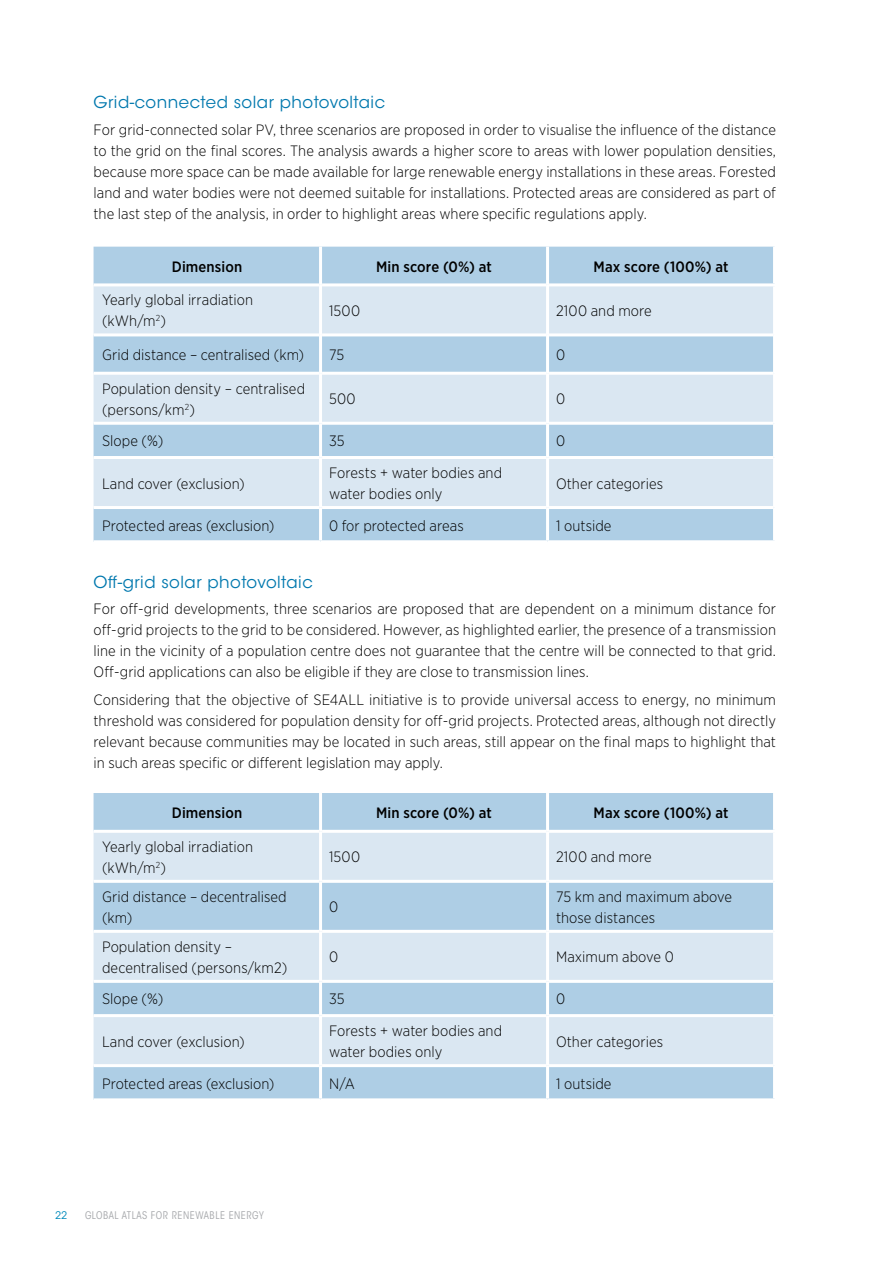
<style>
.page{position:relative;width:893px;height:1263px;background:#fff}
.page>*{position:absolute;margin:0;border:0;box-sizing:border-box;transform-origin:0 0}
.t1{font:16.5px "ITC Avant Garde Std";letter-spacing:.03em;color:#0078ae}
.t2{font:300 15px/21px "Gotham Narrow";letter-spacing:.005em;color:#000}
.t3{font:500 15px "Gotham Narrow";letter-spacing:.005em;color:#000}
.t4{font:condensed 10.5px "ITC Avant Garde Std";letter-spacing:.05em;color:#a7a9ac}
.t5{font:10.5px "ITC Avant Garde Std";color:#008abb}
</style>
<div class="page">
<div style="left:94px;top:247px;width:679px;height:293px;background:#aecee5"></div>
<svg style="left:94px;top:286px;width:679px;height:220px;background:#ccdfed"></svg>
<hr style="left:94px;top:283px;width:225px;height:3px;background:#fff">
<hr style="left:322px;top:283px;width:224px;height:3px;background:#fff">
<hr style="left:549px;top:283px;width:227px;height:3px;background:#fff">
<hr style="left:94px;top:333px;width:225px;height:3px;background:#fff">
<hr style="left:322px;top:333px;width:224px;height:3px;background:#fff">
<hr style="left:549px;top:333px;width:224px;height:3px;background:#fff">
<hr style="left:94px;top:372px;width:225px;height:3px;background:#fff">
<hr style="left:322px;top:372px;width:224px;height:3px;background:#fff">
<hr style="left:549px;top:372px;width:224px;height:3px;background:#fff">
<hr style="left:94px;top:422px;width:225px;height:3px;background:#fff">
<hr style="left:322px;top:422px;width:224px;height:3px;background:#fff">
<hr style="left:549px;top:422px;width:224px;height:3px;background:#fff">
<hr style="left:94px;top:456px;width:225px;height:3px;background:#fff">
<hr style="left:322px;top:456px;width:224px;height:3px;background:#fff">
<hr style="left:549px;top:456px;width:224px;height:3px;background:#fff">
<hr style="left:94px;top:506px;width:225px;height:3px;background:#fff">
<hr style="left:322px;top:506px;width:224px;height:3px;background:#fff">
<hr style="left:549px;top:506px;width:224px;height:3px;background:#fff">
<hr style="left:319px;top:247px;width:3px;height:38px;background:#fff">
<hr style="left:546px;top:247px;width:3px;height:38px;background:#fff">
<hr style="left:319px;top:285px;width:3px;height:50px;background:#fff">
<hr style="left:546px;top:285px;width:3px;height:50px;background:#fff">
<hr style="left:319px;top:335px;width:3px;height:38px;background:#fff">
<hr style="left:546px;top:335px;width:3px;height:38px;background:#fff">
<hr style="left:319px;top:373px;width:3px;height:50px;background:#fff">
<hr style="left:546px;top:373px;width:3px;height:50px;background:#fff">
<hr style="left:319px;top:423px;width:3px;height:34px;background:#fff">
<hr style="left:546px;top:423px;width:3px;height:34px;background:#fff">
<hr style="left:319px;top:457px;width:3px;height:50px;background:#fff">
<hr style="left:546px;top:457px;width:3px;height:50px;background:#fff">
<hr style="left:319px;top:507px;width:3px;height:33px;background:#fff">
<hr style="left:546px;top:507px;width:3px;height:33px;background:#fff">
<div style="left:94px;top:793px;width:679px;height:305px;background:#aecee5"></div>
<svg style="left:94px;top:833px;width:679px;height:231px;background:#cadeed"></svg>
<hr style="left:94px;top:830px;width:225px;height:3px;background:#fff">
<hr style="left:322px;top:830px;width:224px;height:3px;background:#fff">
<hr style="left:549px;top:830px;width:227px;height:3px;background:#fff">
<hr style="left:94px;top:880px;width:225px;height:3px;background:#fff">
<hr style="left:322px;top:880px;width:224px;height:3px;background:#fff">
<hr style="left:549px;top:880px;width:224px;height:3px;background:#fff">
<hr style="left:94px;top:930px;width:225px;height:3px;background:#fff">
<hr style="left:322px;top:930px;width:224px;height:3px;background:#fff">
<hr style="left:549px;top:930px;width:224px;height:3px;background:#fff">
<hr style="left:94px;top:980px;width:225px;height:3px;background:#fff">
<hr style="left:322px;top:980px;width:224px;height:3px;background:#fff">
<hr style="left:549px;top:980px;width:224px;height:3px;background:#fff">
<hr style="left:94px;top:1014px;width:225px;height:3px;background:#fff">
<hr style="left:322px;top:1014px;width:224px;height:3px;background:#fff">
<hr style="left:549px;top:1014px;width:224px;height:3px;background:#fff">
<hr style="left:94px;top:1064px;width:225px;height:3px;background:#fff">
<hr style="left:322px;top:1064px;width:224px;height:3px;background:#fff">
<hr style="left:549px;top:1064px;width:224px;height:3px;background:#fff">
<hr style="left:319px;top:793px;width:3px;height:38px;background:#fff">
<hr style="left:546px;top:793px;width:3px;height:38px;background:#fff">
<hr style="left:319px;top:831px;width:3px;height:50px;background:#fff">
<hr style="left:546px;top:831px;width:3px;height:50px;background:#fff">
<hr style="left:319px;top:881px;width:3px;height:50px;background:#fff">
<hr style="left:546px;top:881px;width:3px;height:50px;background:#fff">
<hr style="left:319px;top:931px;width:3px;height:50px;background:#fff">
<hr style="left:546px;top:931px;width:3px;height:50px;background:#fff">
<hr style="left:319px;top:981px;width:3px;height:34px;background:#fff">
<hr style="left:546px;top:981px;width:3px;height:34px;background:#fff">
<hr style="left:319px;top:1015px;width:3px;height:50px;background:#fff">
<hr style="left:546px;top:1015px;width:3px;height:50px;background:#fff">
<hr style="left:319px;top:1065px;width:3px;height:33px;background:#fff">
<hr style="left:546px;top:1065px;width:3px;height:33px;background:#fff">
<p class="t1" style="left:94px;top:92px;width:293px">Grid-connected solar photovoltaic</p>
<p class="t2" style="left:94px;top:118px;width:684px;text-align:justify">For grid-connected solar PV, three scenarios are proposed in order to visualise the influence of the distance to the grid on the final scores. The analysis awards a higher score to areas with lower population densities, because more space can be made available for large renewable energy installations in these areas. Forested land and water bodies were not deemed suitable for installations. Protected areas are considered as part of the last step of the analysis, in order to highlight areas where specific regulations apply.</p>
<p class="t3" style="left:172px;top:257px;width:72px">Dimension</p>
<p class="t3" style="left:376px;top:257px;width:117px">Min score (0%) at</p>
<p class="t3" style="left:593px;top:257px;width:137px">Max score (100%) at</p>
<p class="t2" style="left:102px;top:289px;width:152px">Yearly global irradiation (kWh/m<sup>2</sup>)</p>
<p class="t2" style="left:329px;top:300px;width:33px">1500</p>
<p class="t2" style="left:556px;top:300px;width:97px">2100 and more</p>
<p class="t2" style="left:102px;top:344px;width:204px">Grid distance – centralised (km)</p>
<p class="t2" style="left:329px;top:344px;width:17px">75</p>
<p class="t2" style="left:556px;top:344px;width:11px">0</p>
<p class="t2" style="left:102px;top:378px;width:205px">Population density – centralised (persons/km<sup>2</sup>)</p>
<p class="t2" style="left:329px;top:388px;width:28px">500</p>
<p class="t2" style="left:556px;top:388px;width:11px">0</p>
<p class="t2" style="left:102px;top:430px;width:63px">Slope (%)</p>
<p class="t2" style="left:329px;top:430px;width:17px">35</p>
<p class="t2" style="left:556px;top:430px;width:11px">0</p>
<p class="t2" style="left:102px;top:472px;width:144px">Land cover (exclusion)</p>
<p class="t2" style="left:329px;top:462px;width:175px">Forests + water bodies and water bodies only</p>
<p class="t2" style="left:556px;top:472px;width:109px">Other categories</p>
<p class="t2" style="left:102px;top:514px;width:174px">Protected areas (exclusion)</p>
<p class="t2" style="left:329px;top:514px;width:136px">0 for protected areas</p>
<p class="t2" style="left:556px;top:514px;width:57px">1 outside</p>
<p class="t1" style="left:94px;top:572px;width:221px">Off-grid solar photovoltaic</p>
<p class="t2" style="left:94px;top:598px;width:684px;text-align:justify">For off-grid developments, three scenarios are proposed that are dependent on a minimum distance for off-grid projects to the grid to be considered. However, as highlighted earlier, the presence of a transmission line in the vicinity of a population centre does not guarantee that the centre will be connected to that grid.<br>Off-grid applications can also be eligible if they are close to transmission lines.</p>
<p class="t2" style="left:94px;top:689px;width:684px;text-align:justify">Considering that the objective of SE4ALL initiative is to provide universal access to energy, no minimum threshold was considered for population density for off-grid projects. Protected areas, although not directly relevant because communities may be located in such areas, still appear on the final maps to highlight that in such areas specific or different legislation may apply.</p>
<p class="t3" style="left:172px;top:803px;width:72px">Dimension</p>
<p class="t3" style="left:376px;top:803px;width:117px">Min score (0%) at</p>
<p class="t3" style="left:593px;top:803px;width:137px">Max score (100%) at</p>
<p class="t2" style="left:102px;top:836px;width:152px">Yearly global irradiation (kWh/m<sup>2</sup>)</p>
<p class="t2" style="left:329px;top:846px;width:33px">1500</p>
<p class="t2" style="left:556px;top:846px;width:97px">2100 and more</p>
<p class="t2" style="left:102px;top:886px;width:186px">Grid distance – decentralised (km)</p>
<p class="t2" style="left:329px;top:896px;width:11px">0</p>
<p class="t2" style="left:556px;top:886px;width:178px">75 km and maximum above those distances</p>
<p class="t2" style="left:102px;top:936px;width:187px">Population density – decentralised (persons/km2)</p>
<p class="t2" style="left:329px;top:946px;width:11px">0</p>
<p class="t2" style="left:556px;top:946px;width:119px">Maximum above 0</p>
<p class="t2" style="left:102px;top:988px;width:63px">Slope (%)</p>
<p class="t2" style="left:329px;top:988px;width:17px">35</p>
<p class="t2" style="left:556px;top:988px;width:11px">0</p>
<p class="t2" style="left:102px;top:1030px;width:144px">Land cover (exclusion)</p>
<p class="t2" style="left:329px;top:1020px;width:175px">Forests + water bodies and water bodies only</p>
<p class="t2" style="left:556px;top:1030px;width:109px">Other categories</p>
<p class="t2" style="left:102px;top:1073px;width:174px">Protected areas (exclusion)</p>
<p class="t2" style="left:329px;top:1073px;width:27px">N/A</p>
<p class="t2" style="left:556px;top:1073px;width:57px">1 outside</p>
<p class="t5" style="left:55px;top:1209px;width:14px">22</p>
<p class="t4" style="left:85px;top:1209px;width:180px">GLOBAL ATLAS FOR RENEWABLE ENERGY</p>
</div>
